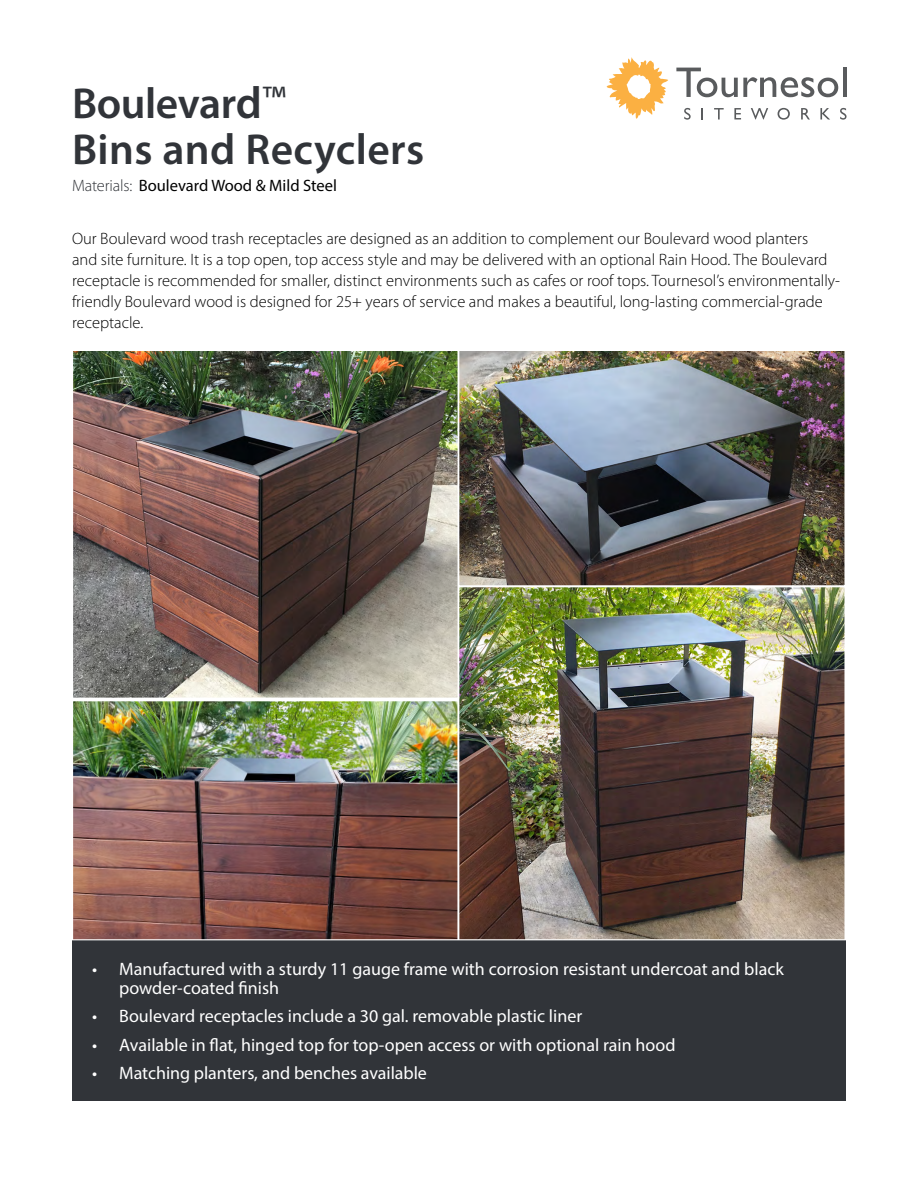
<style>
.page{position:relative;width:918px;height:1188px;background:#fff}
.page>*{position:absolute;margin:0;border:0;box-sizing:border-box;transform-origin:0 0}
.t1{font:600 43.5px/46.5px "Myriad Pro";letter-spacing:.01em;color:#313439}
.t2{font:18px/19.5px "Myriad Pro";color:#fff}
.t3{font:300 16.5px/21px "Myriad Pro";color:#000}
.t4{font:16.5px "Myriad Pro";color:#000}
.s1{font-size:45px}
.s2{font-weight:400;font-size:39px}
.s3{font-weight:300;color:#313439}
</style>
<div class="page">
<svg style="left:676px;top:68px;width:162px;height:29px"></svg>
<hr style="left:843px;top:68px;width:3px;height:29px;background:#595b5d">
<svg style="left:607px;top:57px;width:61px;height:62px"></svg>
<svg style="left:684px;top:108px;width:7px;height:12px"></svg>
<svg style="left:702px;top:108px;width:1px;height:12px"></svg>
<svg style="left:714px;top:108px;width:10px;height:12px"></svg>
<svg style="left:734px;top:108px;width:7px;height:11px"></svg>
<svg style="left:751px;top:108px;width:17px;height:12px"></svg>
<svg style="left:778px;top:108px;width:12px;height:12px"></svg>
<svg style="left:801px;top:108px;width:9px;height:12px"></svg>
<svg style="left:820px;top:108px;width:10px;height:12px"></svg>
<svg style="left:840px;top:108px;width:7px;height:12px"></svg>
<img style="left:73px;top:351px;width:385px;height:347px">
<img style="left:73px;top:701px;width:385px;height:238px">
<img style="left:459px;top:351px;width:386px;height:235px">
<img style="left:459px;top:587px;width:386px;height:352px">
<div style="left:72px;top:940px;width:774px;height:160px;background:#313439"></div>
<h1 class="t1" style="left:72px;top:79px;width:354px">Boulevar<span class="s1">d</span><span class="s2">™<br></span>Bins and Recyclers</h1>
<p class="t4" style="left:72px;top:176px;width:267px"><span class="s3">Materials:</span> Boulevard Wood &amp; Mild Steel</p>
<p class="t3" style="left:72px;top:227px;width:770px">Our Boulevard wood trash receptacles are designed as an addition to complement our Boulevard wood planters<br>and site furniture. It is a top open, top access style and may be delivered with an optional Rain Hood. The Boulevard receptacle is recommended for smaller, distinct environments such as cafes or roof tops. Tournesol’s environmentally&shy;friendly Boulevard wood is designed for 25+ years of service and makes a beautiful, long-lasting commercial-grade receptacle.</p>
<p class="t2" style="left:119px;top:959px;width:666px;text-indent:-27px">• Manufactured with a sturdy 11 gauge frame with corrosion resistant undercoat and black powder-coated finish</p>
<p class="t2" style="left:92px;top:1006px;width:491px">• Boulevard receptacles include a 30 gal. removable plastic liner</p>
<p class="t2" style="left:92px;top:1034px;width:585px">• Available in flat, hinged top for top-open access or with optional rain hood</p>
<p class="t2" style="left:92px;top:1063px;width:336px">• Matching planters, and benches available</p>
</div>
